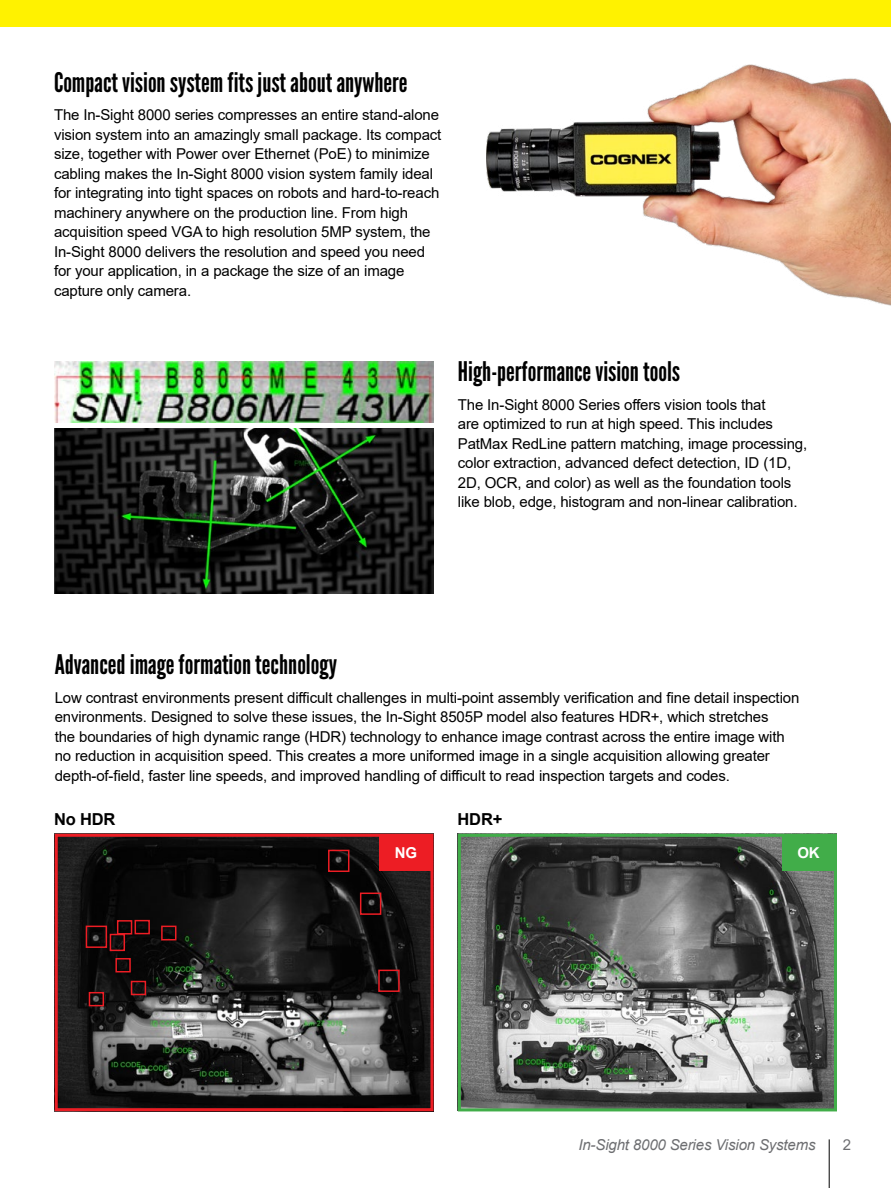
<style>
.page{position:relative;width:891px;height:1188px;background:#fff}
.page>*{position:absolute;margin:0;border:0;box-sizing:border-box;transform-origin:0 0}
.t1{font:27px "League Gothic";color:#000}
.t2{font:700 16.5px "Arial";letter-spacing:-.01em;color:#000}
.t3{font:15px/19.5px "Arial";letter-spacing:-.01em;color:#000}
.t4{font:italic 15px "Arial";letter-spacing:-.01em;color:#6d6e71}
.t5{font:700 15px "Arial";color:#fff}
.t6{font:15px "Arial";color:#6d6e71}
</style>
<div class="page">
<hr style="left:829px;top:1139px;width:1px;height:49px;background:#000">
<div style="left:0;top:0;width:891px;height:27px;background:#fff200"></div>
<img style="left:55px;top:428px;width:378px;height:166px">
<img style="left:59px;top:838px;width:371px;height:269px">
<div style="left:55px;top:834px;width:379px;height:277px;border:3px solid #ed1d24"></div>
<img style="left:462px;top:838px;width:371px;height:269px">
<div style="left:458px;top:834px;width:379px;height:277px;border:3px solid #41ad49"></div>
<img style="left:487px;top:64px;width:404px;height:242px">
<div style="left:378px;top:970px;width:22px;height:22px;border:2px solid #ed1d24"></div>
<div style="left:161px;top:926px;width:16px;height:14px;border:2px solid #ed1d24"></div>
<div style="left:360px;top:893px;width:21px;height:22px;border:2px solid #ed1d24"></div>
<div style="left:328px;top:850px;width:21px;height:22px;border:2px solid #ed1d24"></div>
<div style="left:86px;top:926px;width:21px;height:22px;border:2px solid #ed1d24"></div>
<div style="left:117px;top:920px;width:15px;height:15px;border:2px solid #ed1d24"></div>
<div style="left:135px;top:920px;width:15px;height:14px;border:2px solid #ed1d24"></div>
<div style="left:110px;top:934px;width:15px;height:17px;border:2px solid #ed1d24"></div>
<div style="left:115px;top:958px;width:16px;height:14px;border:2px solid #ed1d24"></div>
<div style="left:131px;top:981px;width:15px;height:14px;border:2px solid #ed1d24"></div>
<div style="left:89px;top:992px;width:15px;height:14px;border:2px solid #ed1d24"></div>
<div style="left:379px;top:835px;width:54px;height:36px;background:#ed1d24"></div>
<div style="left:782px;top:835px;width:54px;height:36px;background:#41ad49"></div>
<img style="left:54px;top:361px;width:380px;height:62px">
<h1 class="t1" style="left:54px;top:66px;width:355px">Compact vision system fits just about anywhere</h1>
<p class="t3" style="left:54px;top:105px;width:389px">The In-Sight 8000 series compresses an entire stand-alone vision system into an amazingly small package. Its compact size, together with Power over Ethernet (PoE) to minimize cabling makes the In-Sight 8000 vision system family ideal for integrating into tight spaces on robots and hard-to-reach machinery anywhere on the production line. From high acquisition speed VGA to high resolution 5MP system, the In-Sight 8000 delivers the resolution and speed you need for your application, in a package the size of an image capture only camera.</p>
<h1 class="t1" style="left:458px;top:355px;width:224px">High-performance vision tools</h1>
<p class="t3" style="left:458px;top:394px;width:351px">The In-Sight 8000 Series offers vision tools that<br>are optimized to run at high speed. This includes PatMax RedLine pattern matching, image processing, color extraction, advanced defect detection, ID (1D, 2D, OCR, and color) as well as the foundation tools like blob, edge, histogram and non-linear calibration.</p>
<h1 class="t1" style="left:55px;top:649px;width:284px">Advanced image formation technology</h1>
<p class="t3" style="left:55px;top:688px;width:746px">Low contrast environments present difficult challenges in multi-point assembly verification and fine detail inspection environments. Designed to solve these issues, the In-Sight 8505P model also features HDR+, which stretches<br>the boundaries of high dynamic range (HDR) technology to enhance image contrast across the entire image with no reduction in acquisition speed. This creates a more uniformed image in a single acquisition allowing greater depth-of-field, faster line speeds, and improved handling of difficult to read inspection targets and codes.</p>
<p class="t2" style="left:54px;top:807px;width:63px">No HDR</p>
<p class="t2" style="left:458px;top:807px;width:46px">HDR+</p>
<p class="t5" style="left:395px;top:843px;width:24px">NG</p>
<p class="t5" style="left:797px;top:843px;width:24px">OK</p>
<p class="t4" style="left:578px;top:1135px;width:239px">In-Sight 8000 Series Vision Systems</p>
<p class="t6" style="left:843px;top:1135px;width:10px">2</p>
</div>
